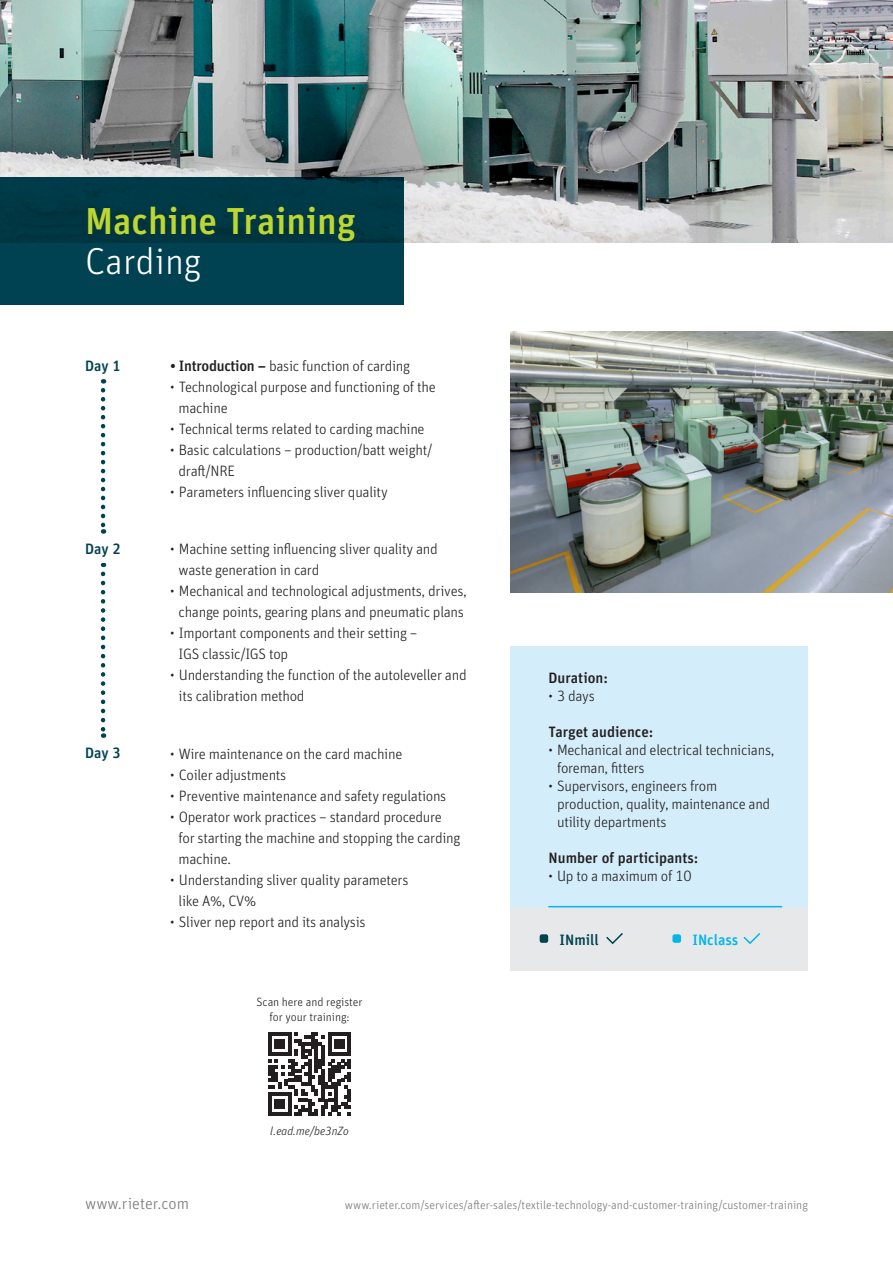
<style>
.page{position:relative;width:893px;height:1263px;background:#fff}
.page>*{position:absolute;margin:0;border:0;box-sizing:border-box;transform-origin:0 0}
.t1{font:500 37.5px "Unit Pro";color:#bed630}
.t2{font:300 37.5px "Unit Pro";color:#fff}
.t3{font:300 16.5px "Unit Pro";color:#76787b}
.t4{font:300 15px/21px "Unit Pro";letter-spacing:-.02em;color:#231f20}
.t5{font:500 15px "Unit Pro";color:#231f20}
.t6{font:500 15px "Unit Pro";color:#004251}
.t7{font:500 15px "Unit Pro";color:#02b5eb}
.t8{font:300 12px "Unit Pro";color:#76787b}
.t9{font:300 12px/15px "Unit Pro";letter-spacing:-.005em;color:#231f20;text-align:center}
.t10{font:italic 300 12px "Unit Pro";color:#231f20}
.s1{font-weight:500}
</style>
<div class="page">
<img style="left:0;top:0;width:893px;height:242px">
<img style="left:510px;top:331px;width:383px;height:261px">
<svg style="left:101px;top:574px;width:4px;height:164px"></svg>
<svg style="left:101px;top:390px;width:4px;height:144px"></svg>
<div style="left:510px;top:646px;width:298px;height:261px;background:#d4edfa"></div>
<div style="left:510px;top:907px;width:298px;height:63px;background:#e7e8e9"></div>
<svg style="left:743px;top:933px;width:18px;height:11px"></svg>
<div style="left:540px;top:934px;width:8px;height:9px;background:#004251;border-radius:2px"></div>
<svg style="left:606px;top:933px;width:17px;height:12px"></svg>
<div style="left:672px;top:934px;width:9px;height:9px;background:#02b5eb;border-radius:2px"></div>
<hr style="left:548px;top:906px;width:234px;height:1px;background:#02b5eb">
<div style="left:1px;top:178px;width:403px;height:127px;background:#003c4a"></div>
<svg style="left:268px;top:1032px;width:83px;height:83px"></svg>
<h1 class="t1" style="left:85px;top:193px;width:272px">Machine Training</h1>
<h1 class="t2" style="left:85px;top:236px;width:118px">Carding</h1>
<p class="t6" style="left:85px;top:354px;width:37px">Day 1</p>
<p class="t4" style="left:170px;top:354px;width:241px"><span class="s1">• Introduction –</span> basic function of carding</p>
<p class="t4" style="left:179px;top:375px;width:259px;text-indent:-9px">• Technological purpose and functioning of the machine</p>
<p class="t4" style="left:170px;top:417px;width:256px">• Technical terms related to carding machine</p>
<p class="t4" style="left:179px;top:438px;width:255px;text-indent:-9px">• Basic calculations – production/batt weight/ draft/NRE</p>
<p class="t4" style="left:170px;top:480px;width:219px">• Parameters influencing sliver quality</p>
<p class="t6" style="left:85px;top:538px;width:37px">Day 2</p>
<p class="t6" style="left:85px;top:742px;width:37px">Day 3</p>
<p class="t4" style="left:179px;top:538px;width:261px;text-indent:-9px">• Machine setting influencing sliver quality and waste generation in card</p>
<p class="t4" style="left:170px;top:580px;width:298px;text-align:center">• Mechanical and technological adjustments, drives, change points, gearing plans and pneumatic plans</p>
<p class="t4" style="left:179px;top:622px;width:240px;text-indent:-9px">• Important components and their setting –<br>IGS classic/IGS top</p>
<p class="t4" style="left:179px;top:664px;width:290px;text-indent:-9px">• Understanding the function of the autoleveller and its calibration method</p>
<p class="t4" style="left:170px;top:742px;width:234px">• Wire maintenance on the card machine</p>
<p class="t4" style="left:170px;top:763px;width:118px">• Coiler adjustments</p>
<p class="t4" style="left:170px;top:784px;width:278px">• Preventive maintenance and safety regulations</p>
<p class="t4" style="left:179px;top:805px;width:283px;text-indent:-9px">• Operator work practices – standard procedure for starting the machine and stopping the carding machine.</p>
<p class="t4" style="left:179px;top:868px;width:231px;text-indent:-9px">• Understanding sliver quality parameters like A%, CV%</p>
<p class="t4" style="left:170px;top:910px;width:197px">• Sliver nep report and its analysis</p>
<p class="t5" style="left:549px;top:667px;width:61px">Duration:</p>
<p class="t4" style="left:549px;top:685px;width:48px">• 3 days</p>
<p class="t5" style="left:549px;top:721px;width:106px">Target audience:</p>
<p class="t4" style="left:557px;top:740px;width:219px;line-height:18px;text-indent:-9px">• Mechanical and electrical technicians, foreman, fitters</p>
<p class="t4" style="left:557px;top:776px;width:215px;line-height:18px;text-indent:-9px">• Supervisors, engineers from production, quality, maintenance and utility departments</p>
<p class="t5" style="left:549px;top:847px;width:151px">Number of participants:</p>
<p class="t4" style="left:549px;top:865px;width:145px">• Up to a maximum of 10</p>
<p class="t6" style="left:560px;top:928px;width:41px">INmill</p>
<p class="t7" style="left:692px;top:928px;width:47px">INclass</p>
<p class="t9" style="left:256px;top:993px;width:108px">Scan here and register for your training:</p>
<p class="t10" style="left:270px;top:1122px;width:80px">l.ead.me/be3nZo</p>
<p class="t3" style="left:85px;top:1192px;width:105px">www.rieter.com</p>
<p class="t8" style="left:345px;top:1196px;width:464px">www.rieter.com/services/after-sales/textile-technology-and-customer-training/customer-training</p>
</div>
